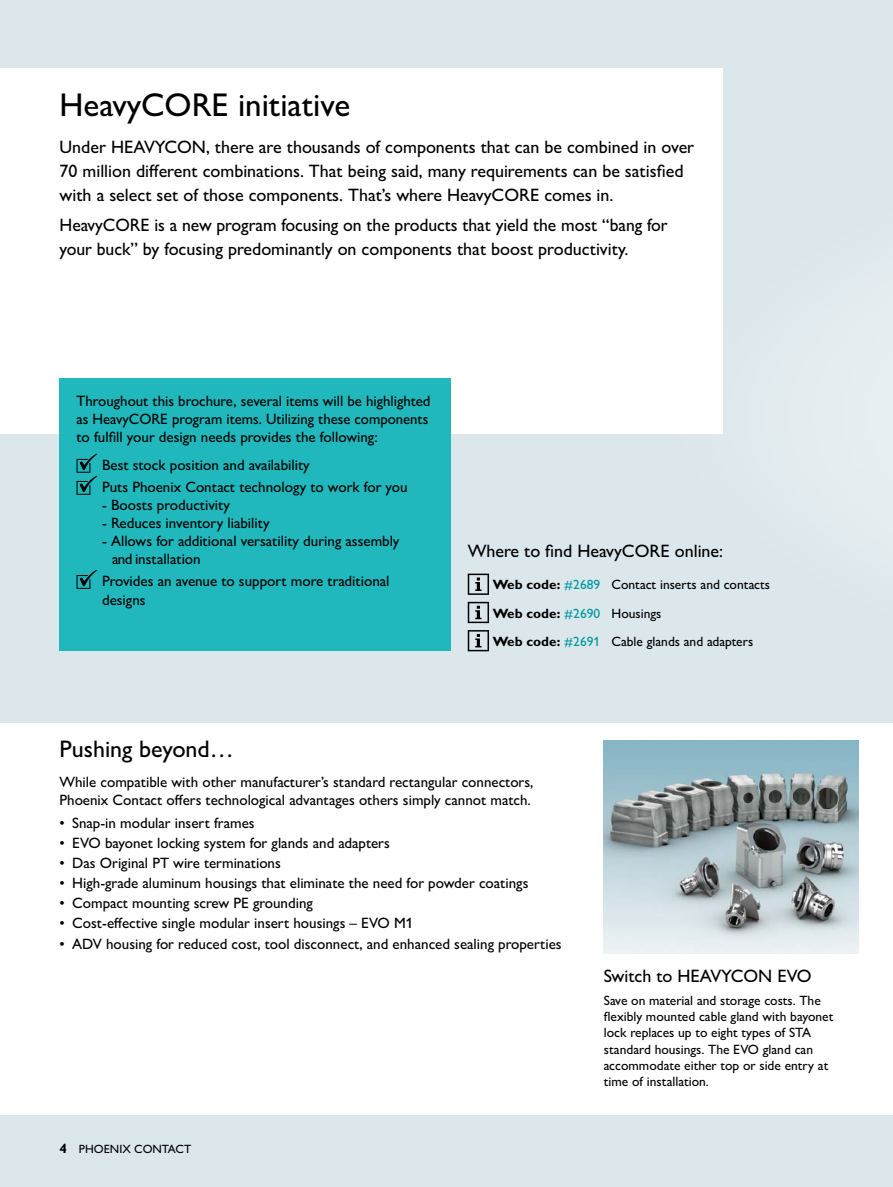
<style>
.page{position:relative;width:893px;height:1187px;background:#fff}
.page>*{position:absolute;margin:0;border:0;box-sizing:border-box;transform-origin:0 0}
.t1{font:33px "Px C Gill Alt One";color:#000}
.t2{font:24px "Px C Gill Alt One";color:#000}
.t3{font:18px/24px "Px C Gill Alt One";color:#000}
.t4{font:15px/18px "Px C Gill Alt One";color:#000}
.t5{font:13.5px/16.2px "Px C Gill Alt One";color:#000}
.t6{font:12px "Px C Gill Alt One";color:#000}
.s1{font-weight:700}
.s2{color:#0099a1}
.s3{font-weight:700;font-size:13.5px}
</style>
<div class="page">
<div style="left:0;top:0;width:893px;height:1186px;background:#dce7eb"></div>
<div style="left:861px;top:339px;width:32px;height:149px;background:#e7eef1"></div>
<div style="left:0;top:723px;width:893px;height:391px;background:#fff"></div>
<div style="left:0;top:68px;width:723px;height:366px;background:#fff"></div>
<div style="left:60px;top:378px;width:391px;height:273px;background:#20b8bc"></div>
<svg style="left:77px;top:453px;width:20px;height:42px"></svg>
<svg style="left:77px;top:570px;width:20px;height:19px"></svg>
<img style="left:604px;top:740px;width:255px;height:212px">
<svg style="left:468px;top:573px;width:21px;height:22px"></svg>
<svg style="left:468px;top:601px;width:21px;height:22px"></svg>
<svg style="left:468px;top:630px;width:21px;height:21px"></svg>
<h1 class="t1" style="left:60px;top:85px;width:292px">HeavyCORE initiative</h1>
<p class="t3" style="left:60px;top:135px;width:636px">Under HEAVYCON, there are thousands of components that can be combined in over<br>70 million different combinations. That being said, many requirements can be satisfied with a select set of those components. That’s where HeavyCORE comes in.</p>
<p class="t3" style="left:60px;top:213px;width:610px">HeavyCORE is a new program focusing on the products that yield the most “bang for your buck” by focusing predominantly on components that boost productivity.</p>
<p class="t4" style="left:77px;top:391px;width:355px">Throughout this brochure, several items will be highlighted as HeavyCORE program items. Utilizing these components to fulfill your design needs provides the following:</p>
<p class="t4" style="left:102px;top:454px;width:307px;line-height:22px">Best stock position and availability<br>Puts Phoenix Contact technology to work for you</p>
<p class="t4" style="left:102px;top:496px;width:129px">- Boosts productivity</p>
<p class="t4" style="left:102px;top:514px;width:169px">- Reduces inventory liability</p>
<p class="t4" style="left:112px;top:532px;width:289px;text-indent:-10px">- Allows for additional versatility during assembly and installation</p>
<p class="t4" style="left:102px;top:572px;width:289px">Provides an avenue to support more traditional designs</p>
<p class="t3" style="left:468px;top:538px;width:257px">Where to find HeavyCORE online:</p>
<p class="t5" style="left:493px;top:570px;width:279px;line-height:28.2px"><span class="s1">Web code:</span> <span class="s2">#2689</span> Contact inserts and contacts<br><span class="s1">Web code:</span> <span class="s2">#2690</span> Housings<br><span class="s1">Web code:</span> <span class="s2">#2691</span> Cable glands and adapters</p>
<h2 class="t2" style="left:60px;top:734px;width:176px">Pushing beyond…</h2>
<p class="t4" style="left:60px;top:773px;width:475px">While compatible with other manufacturer’s standard rectangular connectors,<br>Phoenix Contact offers technological advantages others simply cannot match.</p>
<p class="t4" style="left:60px;top:813px;width:197px">• Snap-in modular insert frames</p>
<p class="t4" style="left:60px;top:833px;width:332px">• EVO bayonet locking system for glands and adapters</p>
<p class="t4" style="left:60px;top:853px;width:223px">• Das Original PT wire terminations</p>
<p class="t4" style="left:60px;top:873px;width:470px">• High-grade aluminum housings that eliminate the need for powder coatings</p>
<p class="t4" style="left:60px;top:894px;width:255px">• Compact mounting screw PE grounding</p>
<p class="t4" style="left:60px;top:914px;width:355px">• Cost-effective single modular insert housings – EVO M1</p>
<p class="t4" style="left:60px;top:934px;width:504px">• ADV housing for reduced cost, tool disconnect, and enhanced sealing properties</p>
<p class="t6" style="left:60px;top:1141px;width:133px"><span class="s3">4</span> PHOENIX CONTACT</p>
<p class="t3" style="left:604px;top:963px;width:209px">Switch to HEAVYCON EVO</p>
<p class="t5" style="left:604px;top:991px;width:231px">Save on material and storage costs. The flexibly mounted cable gland with bayonet lock replaces up to eight types of STA standard housings. The EVO gland can accommodate either top or side entry at time of installation.</p>
</div>
